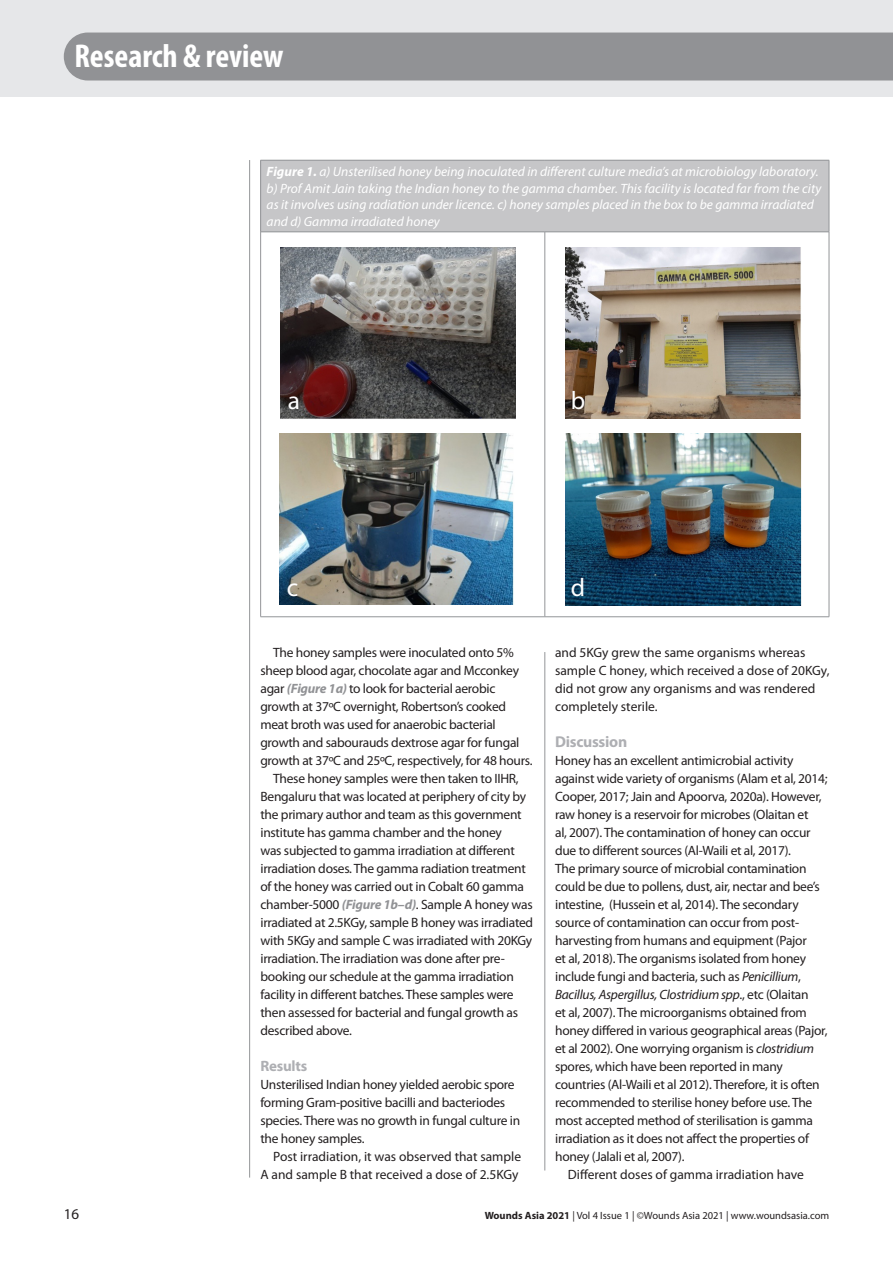
<style>
.page{position:relative;width:893px;height:1263px;background:#fff}
.page>*{position:absolute;margin:0;border:0;box-sizing:border-box;transform-origin:0 0}
.t1{font:700 condensed 33.15px "Myriad Pro";color:#fff}
.t2{font:25.5px "Myriad Pro";color:#fff}
.A-head{font:700 15.75px "Myriad Pro";letter-spacing:-.02em;color:#aeafb3}
.A-head-2{font:700 15px "Myriad Pro";letter-spacing:-.015em;color:#aeafb3}
.t3{font:15px "Myriad Pro";color:#231f20}
.BODY{font:13.5px/18px "Myriad Pro";letter-spacing:-.02em;color:#231f20}
.Body_Text_Indent{font:13.5px/18px "Myriad Pro";letter-spacing:-.02em;color:#231f20}
.PAGE_POINTS_PAPERS{font:italic 13.5px/16.5px "Myriad Pro";color:#fff}
.BODY-2{font:13.5px/18px "Myriad Pro";color:#231f20;text-align:right}
.Body_Text{font:13.5px/18px "Myriad Pro";letter-spacing:-.02em;color:#231f20}
.t4{font:10.5px "Myriad Pro";color:#231f20}
.s1{font-weight:700}
.s2{font-weight:700;font-style:italic;color:#919295}
.s3{font-style:italic}
</style>
<div class="page">
<div style="left:0;top:0;width:893px;height:97px;background:#e6e7e9"></div>
<div style="left:64px;top:33px;width:829px;height:48px;background:#919295"></div>
<hr style="left:545px;top:652px;width:1px;height:518px;background:#939598">
<hr style="left:249px;top:160px;width:1px;height:1017px;background:#939598">
<img style="left:280px;top:247px;width:236px;height:172px">
<img style="left:565px;top:247px;width:236px;height:171px">
<div style="left:261px;top:160px;width:568px;height:72px;background:#c6c6c8"></div>
<hr style="left:260px;top:160px;width:285px;height:1px;background:#939598">
<hr style="left:260px;top:160px;width:1px;height:72px;background:#939598">
<hr style="left:545px;top:160px;width:284px;height:1px;background:#939598">
<hr style="left:829px;top:160px;width:1px;height:72px;background:#939598">
<hr style="left:260px;top:232px;width:285px;height:1px;background:#939598">
<hr style="left:260px;top:232px;width:1px;height:385px;background:#939598">
<hr style="left:545px;top:232px;width:284px;height:1px;background:#939598">
<hr style="left:545px;top:232px;width:1px;height:385px;background:#939598">
<hr style="left:829px;top:232px;width:1px;height:385px;background:#939598">
<hr style="left:260px;top:616px;width:285px;height:1px;background:#939598">
<hr style="left:545px;top:616px;width:284px;height:1px;background:#939598">
<img style="left:279px;top:433px;width:235px;height:171px">
<img style="left:565px;top:433px;width:236px;height:173px">
<h1 class="t1" style="left:74px;top:35px;width:211px">Research &amp; review</h1>
<p class="PAGE_POINTS_PAPERS" style="left:267px;top:163px;width:556px"><span class="s1">Figure 1.</span> a) Unsterilised honey being inoculated in different culture media’s at microbiology laboratory. b) Prof Amit Jain taking the Indian honey to the gamma chamber. This facility is located far from the city as it involves using radiation under licence. c) honey samples placed in the box to be gamma irradiated and d) Gamma irradiated honey</p>
<p class="t2" style="left:288px;top:384px;width:14px">a</p>
<p class="t2" style="left:571px;top:384px;width:16px">b</p>
<p class="t2" style="left:287px;top:572px;width:13px">c</p>
<p class="t2" style="left:571px;top:572px;width:16px">d</p>
<p class="Body_Text_Indent" style="left:260px;top:643px;width:274px;text-indent:13px">The honey samples were inoculated onto 5% sheep blood agar, chocolate agar and Mcconkey agar <span class="s2">(Figure 1a)</span> to look for bacterial aerobic growth at 37ºC overnight, Robertson’s cooked meat broth was used for anaerobic bacterial growth and sabourauds dextrose agar for fungal growth at 37ºC and 25ºC, respectively, for 48 hours.</p>
<p class="Body_Text_Indent" style="left:260px;top:769px;width:274px;text-indent:13px">These honey samples were then taken to IIHR, Bengaluru that was located at periphery of city by the primary author and team as this government institute has gamma chamber and the honey<br>was subjected to gamma irradiation at different irradiation doses. The gamma radiation treatment of the honey was carried out in Cobalt 60 gamma chamber-5000 <span class="s2">(Figure 1b–d)</span>. Sample A honey was irradiated at 2.5KGy, sample B honey was irradiated with 5KGy and sample C was irradiated with 20KGy irradiation. The irradiation was done after pre&shy;booking our schedule at the gamma irradiation facility in different batches. These samples were then assessed for bacterial and fungal growth as described above.</p>
<p class="A-head-2" style="left:260px;top:1056px;width:48px">Results</p>
<p class="Body_Text" style="left:260px;top:1075px;width:261px">Unsterilised Indian honey yielded aerobic spore forming Gram-positive bacilli and bacteriodes species. There was no growth in fungal culture in the honey samples.</p>
<p class="BODY-2" style="left:260px;top:1147px;width:262px">Post irradiation, it was observed that sample<br>A and sample B that received a dose of 2.5KGy</p>
<p class="BODY-2" style="left:555px;top:643px;width:276px;text-align:left">and 5KGy grew the same organisms whereas sample C honey, which received a dose of 20KGy, did not grow any organisms and was rendered completely sterile.</p>
<p class="A-head" style="left:555px;top:731px;width:74px">Discussion</p>
<p class="BODY" style="left:555px;top:751px;width:274px">Honey has an excellent antimicrobial activity against wide variety of organisms (Alam et al, 2014; Cooper, 2017; Jain and Apoorva, 2020a). However, raw honey is a reservoir for microbes (Olaitan et<br>al, 2007). The contamination of honey can occur due to different sources (Al-Waili et al, 2017).<br>The primary source of microbial contamination could be due to pollens, dust, air, nectar and bee’s intestine, (Hussein et al, 2014). The secondary source of contamination can occur from post&shy;harvesting from humans and equipment (Pajor<br>et al, 2018). The organisms isolated from honey include fungi and bacteria, such as <span class="s3">Penicillium</span>, <span class="s3">Bacillus, Aspergillus, Clostridium spp</span>., etc (Olaitan<br>et al, 2007). The microorganisms obtained from honey differed in various geographical areas (Pajor, et al 2002). One worrying organism is <span class="s3">clostridium </span>spores, which have been reported in many countries (Al-Waili et al 2012). Therefore, it is often recommended to sterilise honey before use. The most accepted method of sterilisation is gamma irradiation as it does not affect the properties of honey (Jalali et al, 2007).</p>
<p class="BODY-2" style="left:568px;top:1165px;width:238px">Different doses of gamma irradiation have</p>
<p class="t3" style="left:64px;top:1204px;width:17px">16</p>
<p class="t4" style="left:485px;top:1208px;width:346px"><span class="s1">Wounds Asia 2021</span> | Vol 4 Issue 1 | ©Wounds Asia 2021 | www.woundsasia.com</p>
</div>
